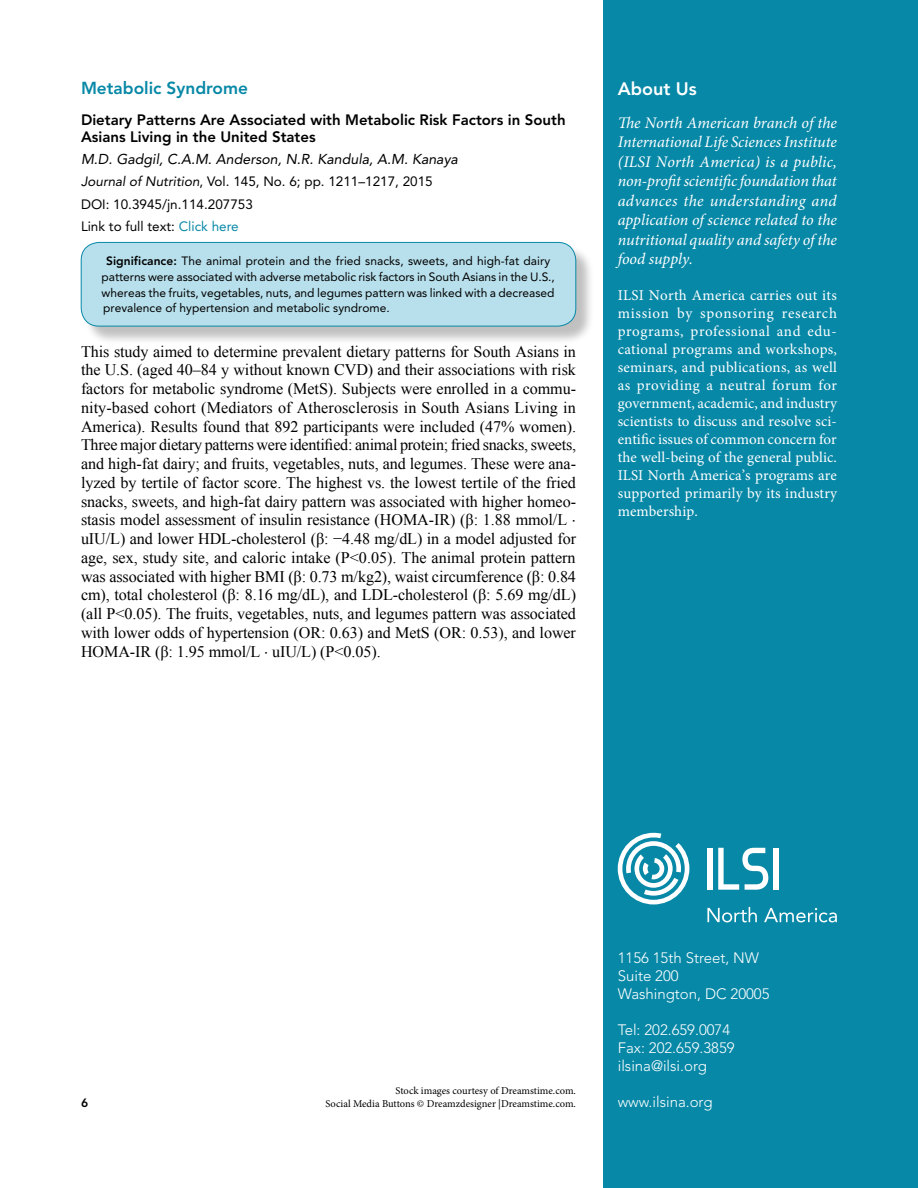
<style>
.page{position:relative;width:918px;height:1188px;background:#fff}
.page>*{position:absolute;margin:0;border:0;box-sizing:border-box;transform-origin:0 0}
.t1{font:800 18px "Avenir LT Std";color:#fff}
.t2{font:800 17.25px "Avenir LT Std";color:#0788a7}
.t3{font:16.2px/18.8px "Times New Roman";letter-spacing:-.005em;color:#000;text-align:justify}
.t4{font:italic 16.2px/19.5px "Minion Pro";letter-spacing:-.005em;color:#fff;text-align:justify}
.t5{font:15px/18px "Minion Pro";letter-spacing:.01em;color:#fff;text-align:justify}
.t6{font:300 15px/18px "Avenir LT Std";color:#fff}
.t7{font:800 15px/17.2px "Avenir LT Std";color:#000}
.t8{font:italic 14.25px "Avenir LT Std";color:#000}
.t9{font:13.5px/22.5px "Avenir LT Std";color:#000}
.t10{font:12px/15.8px "Avenir LT Std";color:#000}
.t11{font:800 12px "Avenir LT Std";color:#000}
.t12{font:10.5px/12.6px "Minion Pro";color:#000;text-align:right}
.s1{font-style:italic}
.s2{color:#0788a7}
.s3{font-weight:800}
</style>
<div class="page">
<div style="left:603px;top:0;width:315px;height:1188px;background:#0788a7"></div>
<svg style="left:618px;top:833px;width:71px;height:71px"></svg>
<svg style="left:707px;top:907px;width:50px;height:15px"></svg>
<svg style="left:764px;top:908px;width:73px;height:14px"></svg>
<div style="left:707px;top:848px;width:6px;height:42px;background:#fff"></div>
<div style="left:774px;top:848px;width:5px;height:42px;background:#fff"></div>
<svg style="left:718px;top:848px;width:50px;height:42px"></svg>
<div style="left:83px;top:245px;width:512px;height:100px;background:#000;opacity:.25"></div>
<div style="left:81px;top:242px;width:495px;height:84px;background:#b8e0ec;border-radius:18px"></div>
<div style="left:81px;top:242px;width:495px;height:84px;border:1px solid #0788a7;border-radius:18px"></div>
<p class="t2" style="left:81px;top:78px;width:169px">Metabolic Syndrome</p>
<p class="t7" style="left:81px;top:111px;width:486px">Dietary Patterns Are Associated with Metabolic Risk Factors in South<br>Asians Living in the United States</p>
<p class="t8" style="left:81px;top:151px;width:378px">M.D. Gadgil, C.A.M. Anderson, N.R. Kandula, A.M. Kanaya</p>
<p class="t9" style="left:81px;top:171px;width:353px"><span class="s1">Journal of Nutrition</span>, Vol. 145, No. 6; pp. 1211–1217, 2015<br>DOI: 10.3945/jn.114.207753<br>Link to full text: <span class="s2">Click here</span></p>
<p class="t10" style="left:102px;top:253px;width:455px;text-indent:4px"><span class="s3">Significance:</span> The animal protein and the fried snacks, sweets, and high-fat dairy patterns were associated with adverse metabolic risk factors in South Asians in the U.S., whereas the fruits, vegetables, nuts, and legumes pattern was linked with a decreased prevalence of hypertension and metabolic syndrome.</p>
<p class="t3" style="left:81px;top:342px;width:497px">This study aimed to determine prevalent dietary patterns for South Asians in the U.S. (aged 40–84 y without known CVD) and their associations with risk factors for metabolic syndrome (MetS). Subjects were enrolled in a commu&shy;nity-based cohort (Mediators of Atherosclerosis in South Asians Living in America). Results found that 892 participants were included (47% women).<br>Three major dietary patterns were identified: animal protein; fried snacks, sweets, and high-fat dairy; and fruits, vegetables, nuts, and legumes. These were ana&shy;lyzed by tertile of factor score. The highest vs. the lowest tertile of the fried snacks, sweets, and high-fat dairy pattern was associated with higher homeo&shy;stasis model assessment of insulin resistance (HOMA-IR) (β: 1.88 mmol/L ⋅ uIU/L) and lower HDL-cholesterol (β: −4.48 mg/dL) in a model adjusted for age, sex, study site, and caloric intake (P&lt;0.05). The animal protein pattern was associated with higher BMI (β: 0.73 m/kg2), waist circumference (β: 0.84 cm), total cholesterol (β: 8.16 mg/dL), and LDL-cholesterol (β: 5.69 mg/dL) (all P&lt;0.05). The fruits, vegetables, nuts, and legumes pattern was associated with lower odds of hypertension (OR: 0.63) and MetS (OR: 0.53), and lower HOMA-IR (β: 1.95 mmol/L ⋅ uIU/L) (P&lt;0.05).</p>
<p class="t1" style="left:618px;top:78px;width:80px">About Us</p>
<p class="t4" style="left:618px;top:113px;width:221px">The North American branch of the International Life Sciences Institute (ILSI North America) is a public, non-profit scientific foundation that advances the understanding and application of science related to the nutritional quality and safety of the food supply.</p>
<p class="t5" style="left:618px;top:286px;width:221px">ILSI North America carries out its mission by sponsoring research programs, professional and edu&shy;cational programs and workshops, seminars, and publications, as well as providing a neutral forum for government, academic, and industry scientists to discuss and resolve sci&shy;entific issues of common concern for the well-being of the general public.<br>ILSI North America’s programs are supported primarily by its industry membership.</p>
<p class="t6" style="left:618px;top:949px;width:153px">1156 15th Street, NW<br>Suite 200<br>Washington, DC 20005</p>
<p class="t6" style="left:618px;top:1021px;width:118px">Tel: 202.659.0074<br>Fax: 202.659.3859 ilsina@ilsi.org</p>
<p class="t12" style="left:326px;top:1085px;width:252px">Stock images courtesy of Dreamstime.com.<br>Social Media Buttons © Dreamzdesigner |Dreamstime.com.</p>
<p class="t11" style="left:81px;top:1096px;width:9px">6</p>
<p class="t6" style="left:618px;top:1093px;width:96px">www.ilsina.org</p>
</div>
